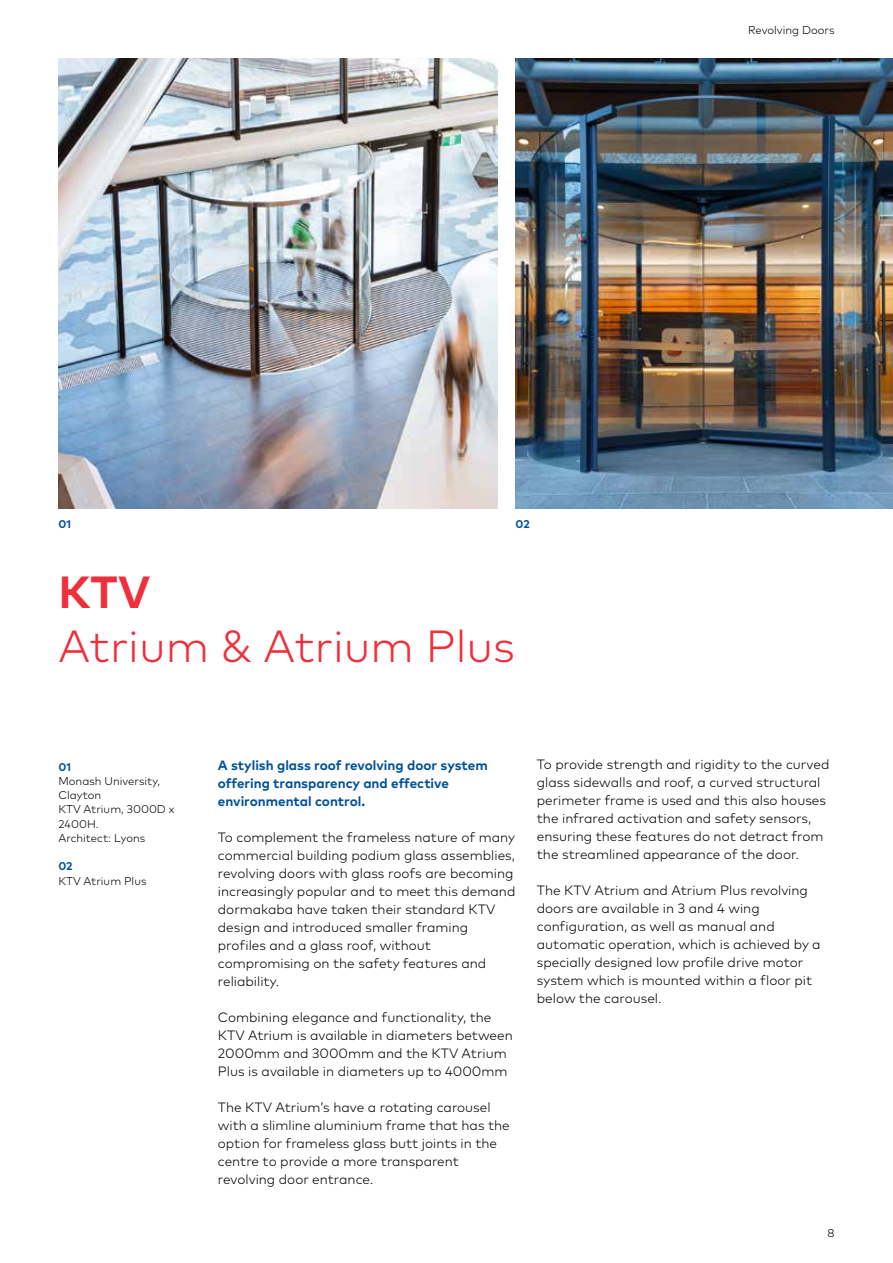
<style>
.page{position:relative;width:893px;height:1263px;background:#fff}
.page>*{position:absolute;margin:0;border:0;box-sizing:border-box;transform-origin:0 0}
.t1{font:300 45px "Mark Pro";color:#ee303c}
.t2{font:700 45px "Mark Pro";color:#ee303c}
.t3{font:300 13.5px/18px "Mark Pro";color:#000}
.t4{font:700 13.5px/18px "Mark Pro";color:#00529c}
.t5{font:300 11.25px/14.2px "Mark Pro";color:#000}
.t6{font:700 11.25px "Mark Pro";letter-spacing:-.005em;color:#00529c}
</style>
<div class="page">
<img style="left:58px;top:58px;width:439px;height:450px">
<img style="left:516px;top:58px;width:377px;height:450px">
<p class="t6" style="left:58px;top:515px;width:14px">01</p>
<p class="t6" style="left:516px;top:515px;width:16px">02</p>
<h1 class="t2" style="left:58px;top:557px;width:93px">KTV</h1>
<h1 class="t1" style="left:58px;top:612px;width:458px">Atrium &amp; Atrium Plus</h1>
<p class="t5" style="left:748px;top:22px;width:88px">Revolving Doors</p>
<p class="t6" style="left:58px;top:758px;width:14px">01</p>
<p class="t5" style="left:58px;top:773px;width:118px">Monash University,<br>Clayton<br>KTV Atrium, 3000D x<br>2400H.<br>Architect: Lyons</p>
<p class="t6" style="left:58px;top:858px;width:16px">02</p>
<p class="t5" style="left:58px;top:873px;width:90px">KTV Atrium Plus</p>
<p class="t4" style="left:218px;top:755px;width:271px">A stylish glass roof revolving door system offering transparency and effective environmental control.</p>
<p class="t3" style="left:218px;top:827px;width:299px">To complement the frameless nature of many commercial building podium glass assemblies, revolving doors with glass roofs are becoming increasingly popular and to meet this demand dormakaba have taken their standard KTV design and introduced smaller framing profiles and a glass roof, without compromising on the safety features and reliability.</p>
<p class="t3" style="left:218px;top:1007px;width:296px">Combining elegance and functionality, the KTV Atrium is available in diameters between 2000mm and 3000mm and the KTV Atrium Plus is available in diameters up to 4000mm</p>
<p class="t3" style="left:218px;top:1097px;width:293px">The KTV Atrium’s have a rotating carousel with a slimline aluminium frame that has the option for frameless glass butt joints in the centre to provide a more transparent revolving door entrance.</p>
<p class="t3" style="left:537px;top:755px;width:294px">To provide strength and rigidity to the curved glass sidewalls and roof, a curved structural perimeter frame is used and this also houses the infrared activation and safety sensors, ensuring these features do not detract from the streamlined appearance of the door.</p>
<p class="t3" style="left:537px;top:881px;width:285px">The KTV Atrium and Atrium Plus revolving doors are available in 3 and 4 wing configuration, as well as manual and automatic operation, which is achieved by a specially designed low profile drive motor system which is mounted within a floor pit below the carousel.</p>
<p class="t5" style="left:827px;top:1225px;width:9px">8</p>
</div>
